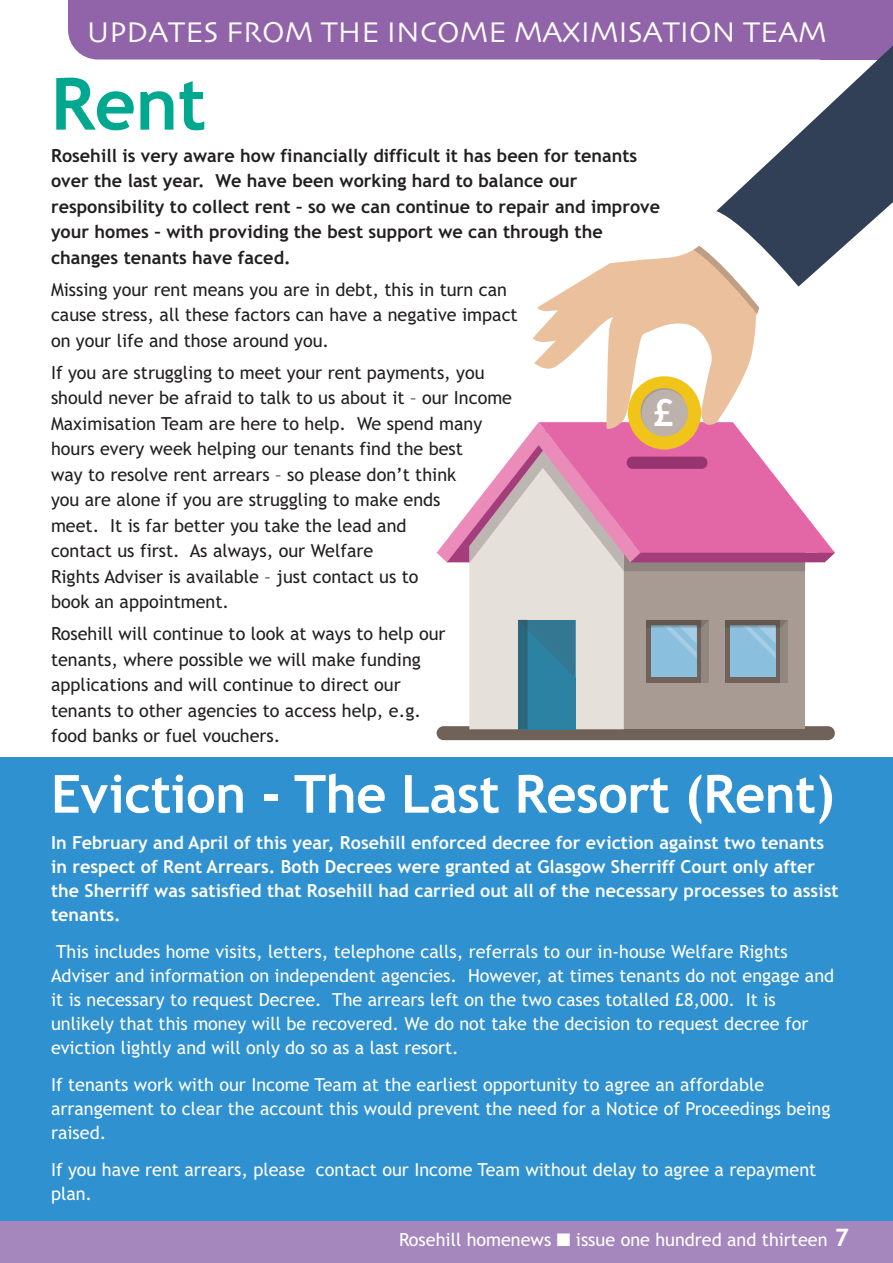
<style>
.page{position:relative;width:893px;height:1263px;background:#fff}
.page>*{position:absolute;margin:0;border:0;box-sizing:border-box;transform-origin:0 0}
.t1{font:700 72px "Trebuchet MS";color:#00a890}
.t2{font:700 52.5px "Trebuchet MS";letter-spacing:-.01em;color:#fff}
.t3{font:600 42.15px "Source Sans Pro";color:#fff}
.t4{font:30px "Skia";color:#fff}
.t5{font:18px/25.5px "Trebuchet MS";color:#231f20}
.t6{font:18px/24px "Trebuchet MS";color:#fff}
.t7{font:700 18px/25.5px "Trebuchet MS";color:#231f20}
.t8{font:700 18px/24px "Trebuchet MS";color:#fff}
.s1{font-weight:700;font-size:24px}
</style>
<div class="page">
<div style="left:0;top:1220px;width:893px;height:43px;background:#a587be"></div>
<div style="left:0;top:757px;width:893px;height:463px;background:#2f91cf"></div>
<div style="left:68px;top:0;width:648px;height:60px;background:#9164aa"></div>
<div style="left:437px;top:726px;width:398px;height:14px;background:#706259;border-radius:7px"></div>
<div style="left:624px;top:543px;width:181px;height:186px;background:#a89b94"></div>
<div style="left:469px;top:571px;width:155px;height:158px;background:#e6e0db"></div>
<hr style="left:575px;top:620px;width:1px;height:58px;background:#c8c2be">
<svg style="left:518px;top:620px;width:57px;height:109px;background:#2d7a98"></svg>
<div style="left:646px;top:620px;width:63px;height:63px;background:#706259"></div>
<div style="left:702px;top:620px;width:7px;height:63px;background:#918781"></div>
<div style="left:651px;top:626px;width:46px;height:51px;background:#8ac0de"></div>
<svg style="left:646px;top:620px;width:62px;height:38px"></svg>
<div style="left:725px;top:620px;width:63px;height:63px;background:#706259"></div>
<div style="left:780px;top:620px;width:8px;height:63px;background:#918781"></div>
<div style="left:730px;top:626px;width:45px;height:51px;background:#8ac0de"></div>
<svg style="left:725px;top:620px;width:62px;height:38px"></svg>
<svg style="left:533px;top:250px;width:224px;height:136px;fill:#ebc09c"></svg>
<svg style="left:693px;top:246px;width:67px;height:68px;background:#e7c3a4"></svg>
<svg style="left:716px;top:0;width:177px;height:287px"></svg>
<div style="left:628px;top:376px;width:73px;height:73px;background:#f0c419;border-radius:50%"></div>
<svg style="left:437px;top:386px;width:398px;height:185px"></svg>
<div style="left:627px;top:457px;width:80px;height:12px;background:#973571;border-radius:6px"></div>
<h3 class="t4" style="left:87px;top:14px;width:741px">UPDATES FROM THE INCOME MAXIMISATION TEAM</h3>
<h1 class="t1" style="left:51px;top:76px;width:157px">Rent</h1>
<p class="t7" style="left:51px;top:144px;width:611px">Rosehill is very aware how financially difficult it has been for tenants over the last year. We have been working hard to balance our responsibility to collect rent – so we can continue to repair and improve your homes – with providing the best support we can through the changes tenants have faced.</p>
<p class="t5" style="left:51px;top:278px;width:468px">Missing your rent means you are in debt, this in turn can cause stress, all these factors can have a negative impact on your life and those around you.</p>
<p class="t5" style="left:51px;top:361px;width:463px">If you are struggling to meet your rent payments, you should never be afraid to talk to us about it – our Income Maximisation Team are here to help. We spend many hours every week helping our tenants find the best<br>way to resolve rent arrears – so please don’t think<br>you are alone if you are struggling to make ends<br>meet. It is far better you take the lead and<br>contact us first. As always, our Welfare<br>Rights Adviser is available – just contact us to<br>book an appointment.</p>
<p class="t5" style="left:51px;top:623px;width:396px">Rosehill will continue to look at ways to help our tenants, where possible we will make funding applications and will continue to direct our tenants to other agencies to access help, e.g. food banks or fuel vouchers.</p>
<h2 class="t2" style="left:51px;top:773px;width:785px">Eviction - The Last Resort (Rent)</h2>
<p class="t8" style="left:51px;top:832px;width:789px">In February and April of this year, Rosehill enforced decree for eviction against two tenants in respect of Rent Arrears. Both Decrees were granted at Glasgow Sherriff Court only after the Sherriff was satisfied that Rosehill had carried out all of the necessary processes to assist tenants.</p>
<p class="t6" style="left:51px;top:941px;width:785px">This includes home visits, letters, telephone calls, referrals to our in-house Welfare Rights Adviser and information on independent agencies. However, at times tenants do not engage and it is necessary to request Decree. The arrears left on the two cases totalled £8,000. It is unlikely that this money will be recovered. We do not take the decision to request decree for eviction lightly and will only do so as a last resort.</p>
<p class="t6" style="left:51px;top:1074px;width:781px">If tenants work with our Income Team at the earliest opportunity to agree an affordable arrangement to clear the account this would prevent the need for a Notice of Proceedings being raised.</p>
<p class="t6" style="left:51px;top:1159px;width:767px">If you have rent arrears, please contact our Income Team without delay to agree a repayment plan.</p>
<h3 class="t3" style="left:653px;top:387px;width:23px">£</h3>
<p class="t6" style="left:399px;top:1229px;width:451px">Rosehill homenews ■ issue one hundred and thirteen <span class="s1">7</span></p>
</div>
